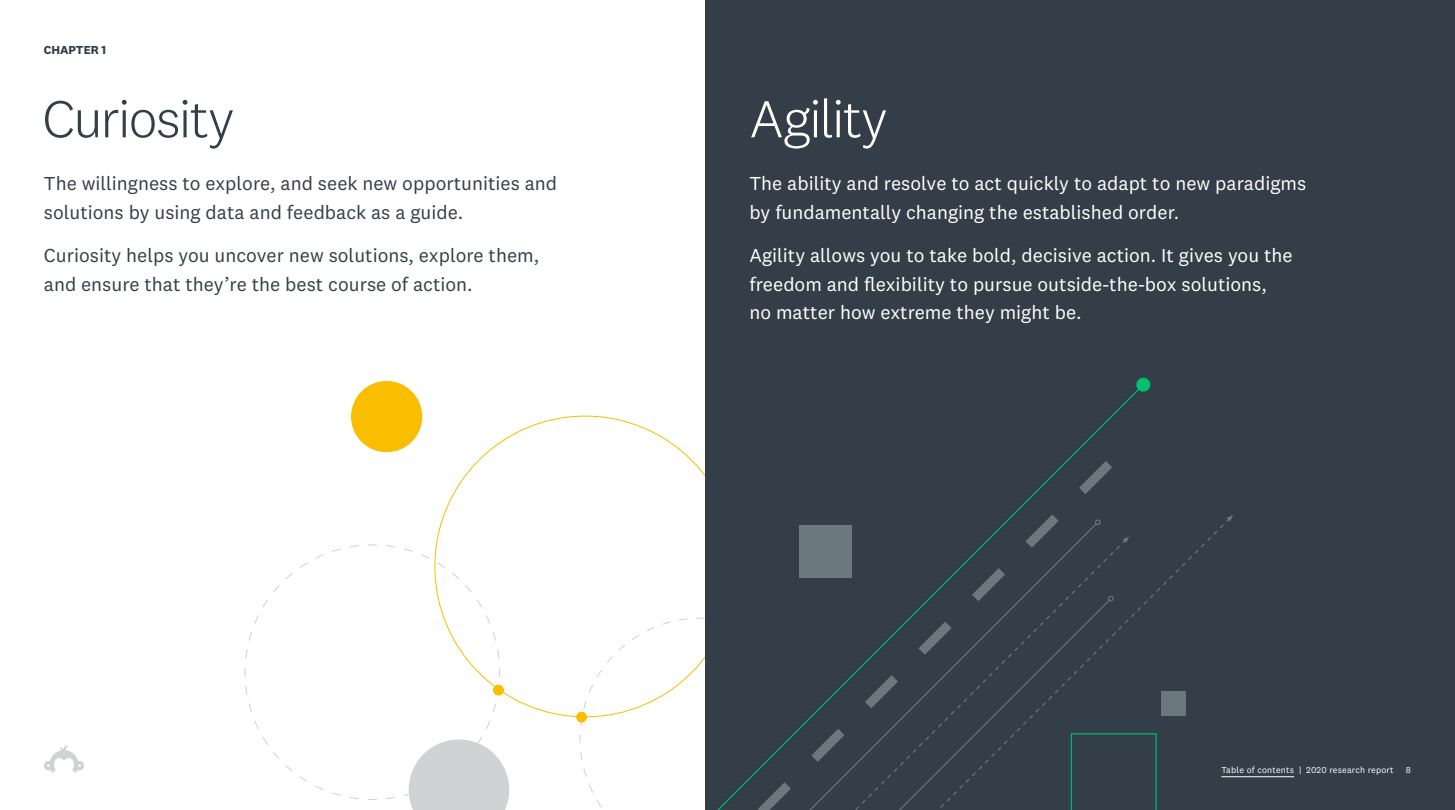
<style>
.page{position:relative;width:1455px;height:810px;background:#fff}
.page>*{position:absolute;margin:0;border:0;box-sizing:border-box;transform-origin:0 0}
.headlines_large{font:300 54px "National 2";letter-spacing:-.035em;color:#333e48}
.headlines_large-2{font:300 54px "National 2";letter-spacing:-.035em;color:#fff}
.body_copy{font:19.5px/28.5px "National 2";color:#fff}
.body_copy-2{font:19.5px/28.5px "National 2";color:#333e48}
.body_copy-3{font:700 12px "National 2";color:#333e48}
.t1{font:9px "National 2";letter-spacing:.02em;color:#fff}
</style>
<div class="page">
<svg style="left:244px;top:544px;width:256px;height:256px"></svg>
<svg style="left:385px;top:680px;width:124px;height:130px"></svg>
<div style="left:351px;top:381px;width:71px;height:71px;background:#f9be00;border-radius:50%"></div>
<div style="left:494px;top:685px;width:9px;height:10px;background:#f9be00;border-radius:50%"></div>
<div style="left:493px;top:685px;width:11px;height:10px;border:1px solid #f9be00;border-radius:50%"></div>
<div style="left:577px;top:712px;width:10px;height:10px;background:#f9be00;border-radius:50%"></div>
<div style="left:576px;top:712px;width:11px;height:11px;border:1px solid #f9be00;border-radius:50%"></div>
<div style="left:706px;top:0;width:749px;height:810px;background:#333e48"></div>
<div style="left:1136px;top:378px;width:14px;height:14px;background:#00bf6f;border-radius:50%"></div>
<svg style="left:588px;top:451px;width:524px;height:359px"></svg>
<svg style="left:723px;top:517px;width:508px;height:293px"></svg>
<svg style="left:1227px;top:515px;width:6px;height:6px"></svg>
<svg style="left:44px;top:745px;width:40px;height:28px"></svg>
<hr style="left:1221px;top:776px;width:73px;height:1px;background:#fff">
<p class="body_copy-3" style="left:44px;top:43px;width:64px">CHAPTER 1</p>
<p class="headlines_large" style="left:42px;top:88px;width:194px">Curiosity</p>
<p class="headlines_large-2" style="left:749px;top:88px;width:140px">Agility</p>
<p class="body_copy" style="left:749px;top:169px;width:558px">The ability and resolve to act quickly to adapt to new paradigms by fundamentally changing the established order.</p>
<p class="body_copy" style="left:749px;top:241px;width:545px">Agility allows you to take bold, decisive action. It gives you the freedom and flexibility to pursue outside-the-box solutions, no matter how extreme they might be.</p>
<p class="body_copy-2" style="left:44px;top:169px;width:515px">The willingness to explore, and seek new opportunities and solutions by using data and feedback as a guide.</p>
<p class="body_copy-2" style="left:44px;top:241px;width:497px">Curiosity helps you uncover new solutions, explore them, and ensure that they’re the best course of action.</p>
<p class="t1" style="left:1221px;top:765px;width:174px">Table of contents | 2020 research report</p>
<p class="t1" style="left:1406px;top:765px;width:7px">8</p>
</div>
